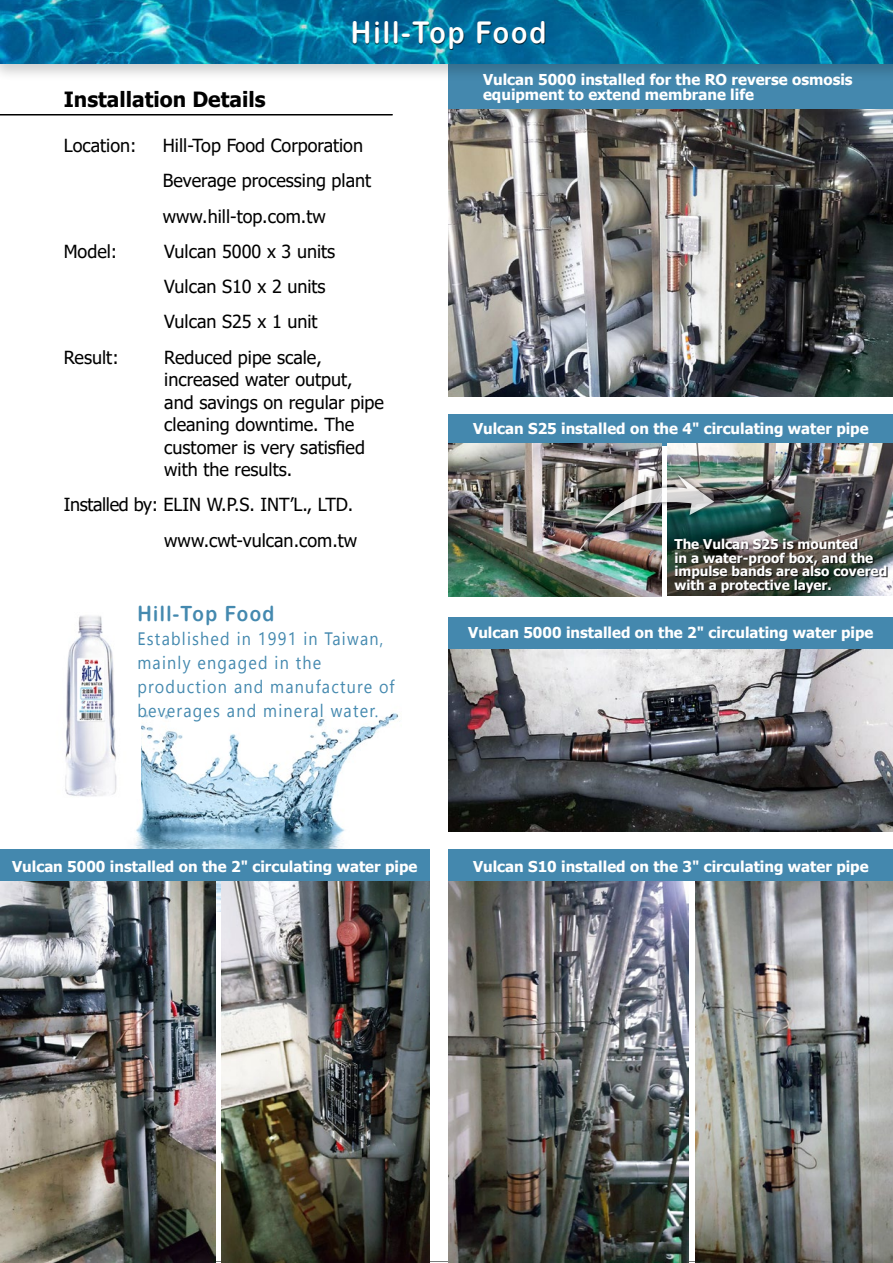
<style>
.page{position:relative;width:893px;height:1263px;background:#fff}
.page>*{position:absolute;margin:0;border:0;box-sizing:border-box;transform-origin:0 0}
.t1{font:30px "Arial Rounded MT Bold";letter-spacing:.075em;color:#fff;scale:.9 1}
.t2{font:700 21px "Tahoma";color:#000}
.t3{font:21px "Arial Rounded MT Bold";letter-spacing:.075em;color:#4489af;scale:.9 1}
.t4{font:18px/35.2px "Tahoma";color:#000}
.t5{font:18px/24px "Segoe UI Historic";letter-spacing:.075em;color:#4489af;scale:.9 1}
.t6{font:700 15px/15px "Tahoma";color:#fff}
.t7{font:700 13.5px/13.5px "Tahoma";color:#fff}
</style>
<div class="page">
<img style="left:449px;top:648px;width:444px;height:183px">
<div style="left:449px;top:414px;width:444px;height:31px;background:#4488ae"></div>
<div style="left:449px;top:617px;width:444px;height:31px;background:#4488ae"></div>
<div style="left:449px;top:64px;width:444px;height:46px;background:#4488ae"></div>
<img style="left:134px;top:713px;width:265px;height:198px">
<hr style="left:0;top:1261px;width:893px;height:1px;background:#7a7b7a">
<img style="left:449px;top:110px;width:444px;height:286px">
<img style="left:449px;top:443px;width:213px;height:153px">
<img style="left:667px;top:443px;width:226px;height:153px">
<img style="left:0;top:881px;width:215px;height:382px">
<img style="left:696px;top:881px;width:197px;height:381px">
<img style="left:221px;top:881px;width:208px;height:382px">
<img style="left:449px;top:881px;width:240px;height:382px">
<div style="left:0;top:0;width:893px;height:83px;background:#000;opacity:.2"></div>
<img style="left:0;top:0;width:893px;height:64px">
<img style="left:65px;top:616px;width:75px;height:182px">
<div style="left:449px;top:849px;width:444px;height:32px;background:#4488ae"></div>
<div style="left:0;top:849px;width:429px;height:32px;background:#4488ae"></div>
<hr style="left:0;top:114px;width:393px;height:1px;background:#000">
<hr style="left:0;top:115px;width:393px;height:1px;background:#000">
<div style="left:353px;top:21px;width:193px;height:29px;background:#000;opacity:.75"></div>
<div style="left:675px;top:539px;width:212px;height:54px;background:#000;opacity:.75"></div>
<div style="left:591px;top:471px;width:128px;height:62px;background:#000;opacity:.75"></div>
<img style="left:595px;top:475px;width:119px;height:54px">
<p class="t2" style="left:64px;top:84px;width:203px">Installation Details</p>
<h1 class="t1" style="left:351px;top:15px;width:219px">Hill-Top Food</h1>
<p class="t6" style="left:483px;top:72px;width:371px">Vulcan 5000 installed for the RO reverse osmosis equipment to extend membrane life</p>
<p class="t4" style="left:64px;top:129px;width:74px">Location:</p>
<p class="t4" style="left:163px;top:129px;width:210px">Hill-Top Food Corporation<br>Beverage processing plant www.hill-top.com.tw</p>
<p class="t4" style="left:64px;top:235px;width:55px">Model:</p>
<p class="t4" style="left:164px;top:235px;width:173px">Vulcan 5000 x 3 units<br>Vulcan S10 x 2 units<br>Vulcan S25 x 1 unit</p>
<p class="t4" style="left:64px;top:340px;width:56px">Result:</p>
<p class="t4" style="left:164px;top:347px;width:221px;line-height:22.5px">Reduced pipe scale, increased water output, and savings on regular pipe cleaning downtime. The customer is very satisfied with the results.</p>
<p class="t4" style="left:64px;top:488px;width:295px;text-align:right">Installed by: ELIN W.P.S. INT’L., LTD. www.cwt-vulcan.com.tw</p>
<p class="t3" style="left:137px;top:601px;width:154px">Hill-Top Food</p>
<p class="t5" style="left:137px;top:626px;width:287px">Established in 1991 in Taiwan, mainly engaged in the production and manufacture of beverages and mineral water.</p>
<p class="t6" style="left:473px;top:421px;width:397px">Vulcan S25 installed on the 4" circulating water pipe</p>
<p class="t7" style="left:674px;top:538px;width:214px">The Vulcan S25 is mounted<br>in a water-proof box, and the impulse bands are also covered with a protective layer.</p>
<p class="t6" style="left:468px;top:625px;width:407px">Vulcan 5000 installed on the 2" circulating water pipe</p>
<p class="t6" style="left:12px;top:859px;width:407px">Vulcan 5000 installed on the 2" circulating water pipe</p>
<p class="t6" style="left:473px;top:860px;width:397px">Vulcan S10 installed on the 3" circulating water pipe</p>
</div>
